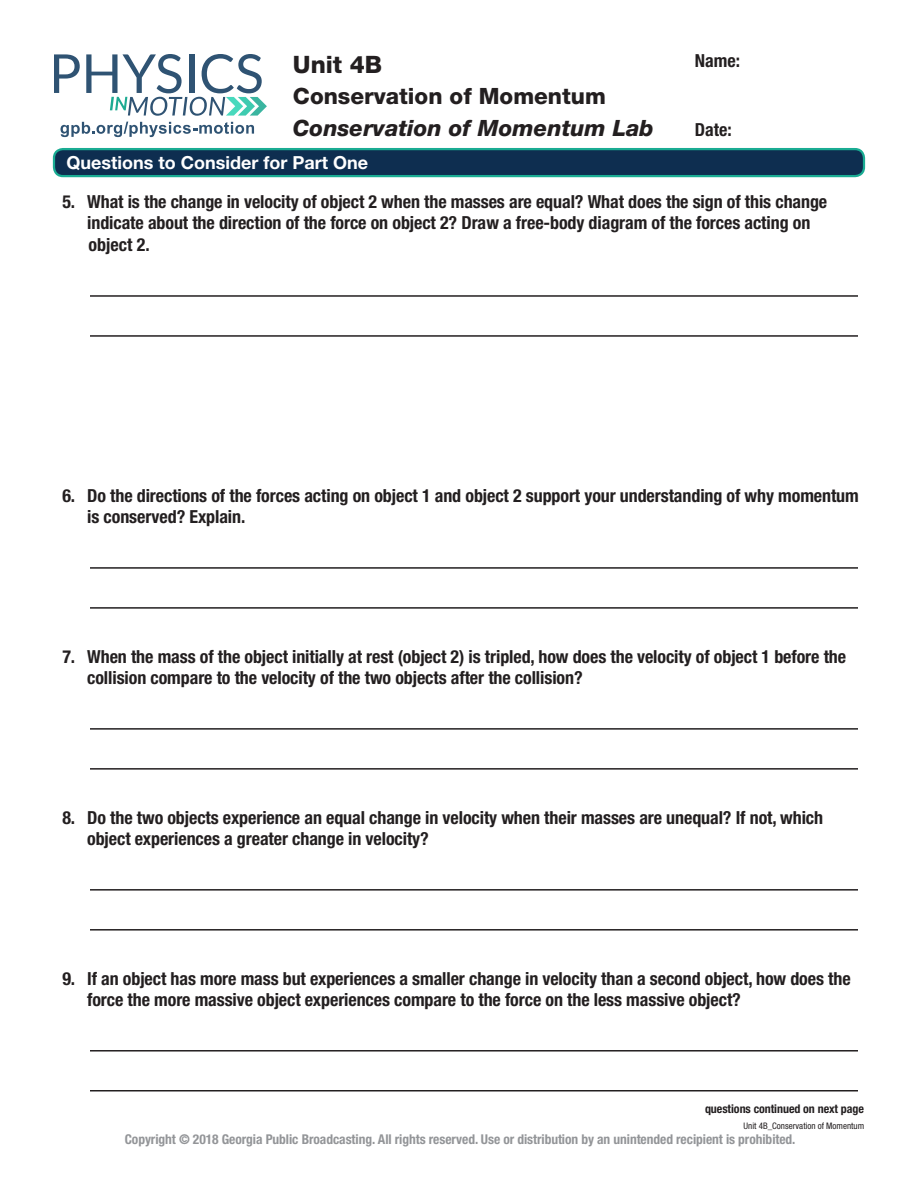
<style>
.page{position:relative;width:918px;height:1188px;background:#fff}
.page>*{position:absolute;margin:0;border:0;box-sizing:border-box;transform-origin:0 0}
.t1{font:800 24px "Helvetica Neue LT Std";color:#231f20}
.t2{font:italic 800 22.5px "Helvetica Neue LT Std";color:#231f20}
.t3{font:800 22.5px "Helvetica Neue LT Std";color:#231f20}
.question_longer_styl{font:700 condensed 18px/21px "Helvetica Neue LT Std";letter-spacing:-.005em;color:#231f20}
.Fillable_Blanks{font:700 18px "Helvetica Neue LT Std";color:#fff}
.t4{font:700 condensed 13.5px "Helvetica Neue LT Std";letter-spacing:-.005em;color:#939598}
.t5{font:700 condensed 12px "Helvetica Neue LT Std";letter-spacing:-.005em;color:#231f20}
.t6{font:condensed 9px "Helvetica Neue LT Std";color:#231f20}
</style>
<div class="page">
<svg style="left:54px;top:54px;width:26px;height:39px"></svg>
<svg style="left:86px;top:54px;width:181px;height:62px"></svg>
<svg style="left:61px;top:122px;width:193px;height:15px"></svg>
<div style="left:54px;top:149px;width:810px;height:27px;background:#0e2e50;border-radius:9px"></div>
<div style="left:53px;top:148px;width:812px;height:29px;border:2px solid #1aac93;border-radius:9px"></div>
<hr style="left:90px;top:295px;width:768px;height:2px;background:#231f20">
<hr style="left:90px;top:335px;width:768px;height:2px;background:#231f20">
<hr style="left:90px;top:567px;width:768px;height:2px;background:#231f20">
<hr style="left:90px;top:607px;width:768px;height:2px;background:#231f20">
<hr style="left:90px;top:728px;width:768px;height:2px;background:#231f20">
<hr style="left:90px;top:768px;width:768px;height:2px;background:#231f20">
<hr style="left:90px;top:889px;width:768px;height:2px;background:#231f20">
<hr style="left:90px;top:929px;width:768px;height:2px;background:#231f20">
<hr style="left:90px;top:1050px;width:768px;height:2px;background:#231f20">
<hr style="left:90px;top:1090px;width:768px;height:2px;background:#231f20">
<h1 class="t1" style="left:293px;top:50px;width:91px">Unit 4B</h1>
<p class="t3" style="left:293px;top:83px;width:314px">Conservation of Momentum</p>
<p class="t2" style="left:293px;top:114px;width:362px">Conservation of Momentum Lab</p>
<p class="question_longer_styl" style="left:695px;top:50px;width:47px">Name:</p>
<p class="question_longer_styl" style="left:695px;top:119px;width:38px">Date:</p>
<p class="Fillable_Blanks" style="left:67px;top:151px;width:303px">Questions to Consider for Part One</p>
<p class="question_longer_styl" style="left:62px;top:191px;width:766px;text-align:center">5. What is the change in velocity of object 2 when the masses are equal? What does the sign of this change indicate about the direction of the force on object 2? Draw a free-body diagram of the forces acting on</p>
<p class="question_longer_styl" style="left:89px;top:234px;width:63px">object 2.</p>
<p class="question_longer_styl" style="left:87px;top:485px;width:773px;text-indent:-25px">6. Do the directions of the forces acting on object 1 and object 2 support your understanding of why momentum is conserved? Explain.</p>
<p class="question_longer_styl" style="left:87px;top:646px;width:760px;text-indent:-25px">7. When the mass of the object initially at rest (object 2) is tripled, how does the velocity of object 1 before the collision compare to the velocity of the two objects after the collision?</p>
<p class="question_longer_styl" style="left:87px;top:806px;width:738px;text-indent:-25px">8. Do the two objects experience an equal change in velocity when their masses are unequal? If not, which object experiences a greater change in velocity?</p>
<p class="question_longer_styl" style="left:87px;top:967px;width:765px;text-indent:-25px">9. If an object has more mass but experiences a smaller change in velocity than a second object, how does the force the more massive object experiences compare to the force on the less massive object?</p>
<p class="t5" style="left:705px;top:1102px;width:160px">questions continued on next page</p>
<p class="t6" style="left:744px;top:1121px;width:122px">Unit 4B_Conservation of Momentum</p>
<p class="t4" style="left:125px;top:1131px;width:672px">Copyright © 2018 Georgia Public Broadcasting. All rights reserved. Use or distribution by an unintended recipient is prohibited.</p>
</div>
